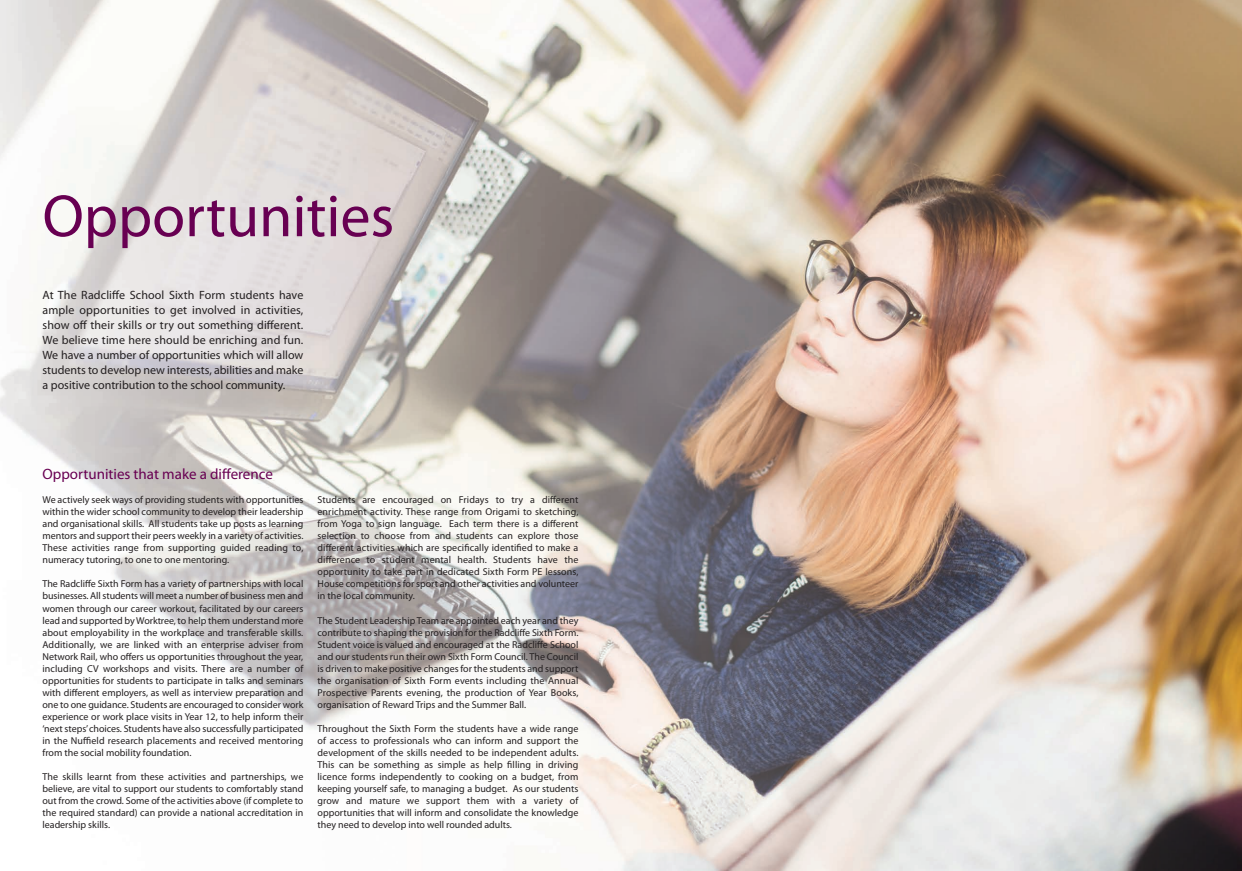
<style>
.page{position:relative;width:1242px;height:871px;background:#fff}
.page>*{position:absolute;margin:0;border:0;box-sizing:border-box;transform-origin:0 0}
.t1{font:60px "Myriad Pro";color:#680052}
.t2{font:15px "Myriad Pro";color:#680052}
.t3{font:12px/15px "Myriad Pro";color:#231f20;text-align:justify}
.t4{font:10px/12px "Myriad Pro";color:#231f20;text-align:justify}
</style>
<div class="page">
<img style="left:0;top:0;width:1242px;height:870px">
<h1 class="t1" style="left:43px;top:193px;width:353px">Opportunities</h1>
<p class="t3" style="left:43px;top:288px;width:262px">At The Radcliffe School Sixth Form students have ample opportunities to get involved in activities, show off their skills or try out something different.<br>We believe time here should be enriching and fun.<br>We have a number of opportunities which will allow students to develop new interests, abilities and make a positive contribution to the school community.</p>
<h2 class="t2" style="left:43px;top:468px;width:232px">Opportunities that make a difference</h2>
<p class="t4" style="left:43px;top:494px;width:262px">We actively seek ways of providing students with opportunities within the wider school community to develop their leadership and organisational skills. All students take up posts as learning mentors and support their peers weekly in a variety of activities.<br>These activities range from supporting guided reading to, numeracy tutoring, to one to one mentoring.</p>
<p class="t4" style="left:42px;top:578px;width:262px">The Radcliffe Sixth Form has a variety of partnerships with local businesses. All students will meet a number of business men and women through our career workout, facilitated by our careers lead and supported by Worktree, to help them understand more about employability in the workplace and transferable skills.<br>Additionally, we are linked with an enterprise adviser from Network Rail, who offers us opportunities throughout the year, including CV workshops and visits. There are a number of opportunities for students to participate in talks and seminars with different employers, as well as interview preparation and one to one guidance. Students are encouraged to consider work experience or work place visits in Year 12, to help inform their ‘next steps’ choices. Students have also successfully participated in the Nuffield research placements and received mentoring from the social mobility foundation.</p>
<p class="t4" style="left:42px;top:770px;width:262px">The skills learnt from these activities and partnerships, we believe, are vital to support our students to comfortably stand out from the crowd. Some of the activities above (if complete to the required standard) can provide a national accreditation in leadership skills.</p>
<p class="t4" style="left:317px;top:494px;width:262px">Students are encouraged on Fridays to try a different enrichment activity. These range from Origami to sketching, from Yoga to sign language. Each term there is a different selection to choose from and students can explore those different activities which are specifically identified to make a difference to student mental health. Students have the opportunity to take part in dedicated Sixth Form PE lessons, House competitions for sport and other activities and volunteer in the local community.</p>
<p class="t4" style="left:317px;top:614px;width:262px">The Student Leadership Team are appointed each year and they contribute to shaping the provision for the Radcliffe Sixth Form.<br>Student voice is valued and encouraged at the Radcliffe School and our students run their own Sixth Form Council. The Council is driven to make positive changes for the students and support the organisation of Sixth Form events including the Annual Prospective Parents evening, the production of Year Books, organisation of Reward Trips and the Summer Ball.</p>
<p class="t4" style="left:317px;top:722px;width:262px">Throughout the Sixth Form the students have a wide range of access to professionals who can inform and support the development of the skills needed to be independent adults.<br>This can be something as simple as help filling in driving licence forms independently to cooking on a budget, from keeping yourself safe, to managing a budget. As our students grow and mature we support them with a variety of opportunities that will inform and consolidate the knowledge they need to develop into well rounded adults.</p>
</div>
